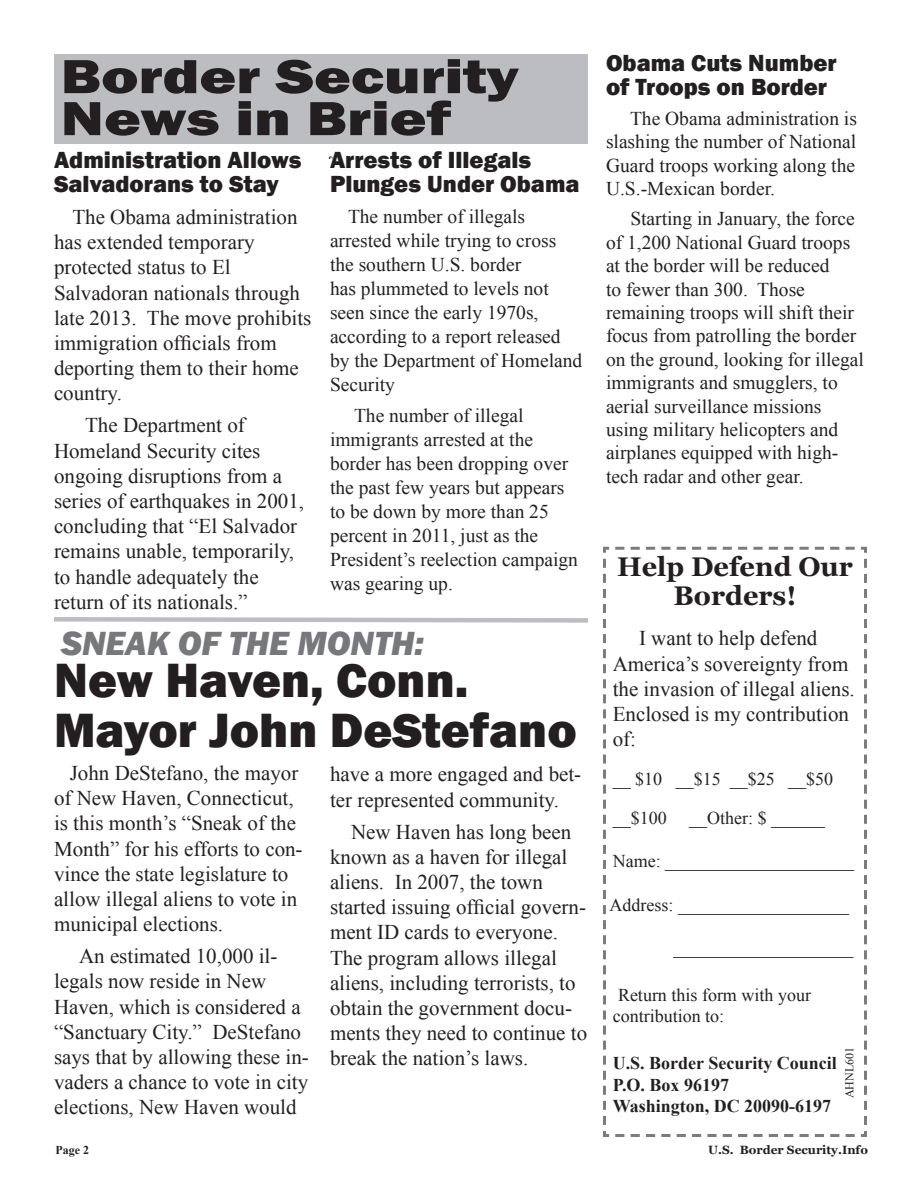
<style>
.page{position:relative;width:918px;height:1188px;background:#fff}
.page>*{position:absolute;margin:0;border:0;box-sizing:border-box;transform-origin:0 0}
.t1{font:800 49.5px/49.5px "Franklin Gothic";color:#231f20}
.t2{font:800 49.5px "Franklin Gothic";color:#231f20;scale:1.27 1}
.t3{font:italic 800 34.5px "Franklin Gothic";color:#76787b}
.t4{font:700 27px/28.5px "Georgia";color:#231f20;text-align:center}
.t5{font:800 24px/24px "Franklin Gothic";color:#231f20}
.t6{font:21px/25.2px "Times New Roman";color:#231f20}
.t7{font:19.5px/23.4px "Times New Roman";color:#231f20}
.t8{font:18px/39px "Times New Roman";color:#231f20}
.t9{font:700 18px "Times New Roman";color:#231f20}
.t10{font:700 12px "Georgia";color:#231f20}
.t11{font:12px "Times New Roman";color:#231f20}
.t12{font:700 12px "Times New Roman";color:#231f20}
</style>
<div class="page">
<svg style="left:603px;top:546px;width:264px;height:591px"></svg>
<div style="left:54px;top:54px;width:534px;height:89px;background:#bcbdc0"></div>
<svg style="left:54px;top:617px;width:534px;height:6px"></svg>
<p class="t2" style="left:61px;top:45px;width:362px">Border Security</p>
<p class="t2" style="left:61px;top:87px;width:309px">News in Brief</p>
<p class="t5" style="left:54px;top:148px;width:249px">Administration Allows<br>Salvadorans to Stay</p>
<p class="t6" style="left:54px;top:204px;width:259px;text-indent:18px">The Obama administration has extended temporary protected status to El<br>Salvadoran nationals through late 2013. The move prohibits immigration officials from deporting them to their home country.</p>
<p class="t6" style="left:54px;top:412px;width:252px;text-indent:31px">The Department of<br>Homeland Security cites ongoing disruptions from a series of earthquakes in 2001, concluding that “El Salvador remains unable, temporarily, to handle adequately the return of its nationals.”</p>
<p class="t5" style="left:330px;top:148px;width:251px">Arrests of Illegals<br>Plunges Under Obama</p>
<p class="t7" style="left:330px;top:204px;width:254px;line-height:24px;text-indent:18px">The number of illegals arrested while trying to cross the southern U.S. border<br>has plummeted to levels not seen since the early 1970s, according to a report released by the Department of Homeland<br>Security</p>
<p class="t7" style="left:330px;top:403px;width:250px;line-height:24px;text-indent:24px">The number of illegal immigrants arrested at the border has been dropping over the past few years but appears to be down by more than 25 percent in 2011, just as the<br>President’s reelection campaign was gearing up.</p>
<p class="t8" style="left:304px;top:160px;width:6px;rotate:-90deg">,</p>
<p class="t3" style="left:61px;top:621px;width:365px">SNEAK OF THE MONTH:</p>
<p class="t1" style="left:54px;top:656px;width:524px">New Haven, Conn.<br>Mayor John DeStefano</p>
<p class="t6" style="left:54px;top:760px;width:250px;text-indent:16px">John DeStefano, the mayor of New Haven, Connecticut, is this month’s “Sneak of the<br>Month” for his efforts to con&shy;vince the state legislature to allow illegal aliens to vote in municipal elections.</p>
<p class="t6" style="left:54px;top:943px;width:256px;text-indent:25px">An estimated 10,000 il&shy;legals now reside in New<br>Haven, which is considered a “Sanctuary City.” DeStefano says that by allowing these in&shy;vaders a chance to vote in city elections, New Haven would</p>
<p class="t6" style="left:330px;top:761px;width:253px">have a more engaged and bet&shy;ter represented community.</p>
<p class="t6" style="left:330px;top:819px;width:259px;text-indent:21px">New Haven has long been known as a haven for illegal aliens. In 2007, the town started issuing official govern&shy;ment ID cards to everyone.<br>The program allows illegal aliens, including terrorists, to obtain the government docu&shy;ments they need to continue to break the nation’s laws.</p>
<p class="t5" style="left:606px;top:51px;width:232px">Obama Cuts Number of Troops on Border</p>
<p class="t7" style="left:606px;top:106px;width:252px;text-align:justify;text-indent:24px">The Obama administration is slashing the number of National Guard troops working along the U.S.-Mexican border.</p>
<p class="t7" style="left:606px;top:207px;width:260px;text-indent:24px">Starting in January, the force of 1,200 National Guard troops at the border will be reduced<br>to fewer than 300. Those remaining troops will shift their focus from patrolling the border on the ground, looking for illegal immigrants and smugglers, to aerial surveillance missions using military helicopters and airplanes equipped with high&shy;tech radar and other gear.</p>
<p class="t4" style="left:617px;top:553px;width:237px">Help Defend Our<br>Borders!</p>
<p class="t6" style="left:613px;top:626px;width:244px;text-indent:26px">I want to help defend<br>America’s sovereignty from the invasion of illegal aliens.<br>Enclosed is my contribution of:</p>
<p class="t8" style="left:613px;top:759px;width:222px">__ $10 __$15 __$25 __$50 __$100</p>
<p class="t8" style="left:689px;top:798px;width:137px">__Other: $ ______</p>
<p class="t8" style="left:613px;top:842px;width:243px">Name: _____________________</p>
<p class="t8" style="left:610px;top:885px;width:241px">Address: ___________________</p>
<p class="t8" style="left:674px;top:928px;width:181px">____________________</p>
<p class="t8" style="left:613px;top:984px;width:200px;line-height:21.6px">Return this form with your contribution to:</p>
<p class="t9" style="left:613px;top:1051px;width:226px">U.S. Border Security Council</p>
<p class="t9" style="left:613px;top:1072px;width:118px">P.O. Box 96197</p>
<p class="t9" style="left:613px;top:1094px;width:220px">Washington, DC 20090-6197</p>
<p class="t11" style="left:841px;top:1098px;width:53px;rotate:-90deg">AHNL601</p>
<p class="t12" style="left:56px;top:1142px;width:35px">Page 2</p>
<p class="t10" style="left:708px;top:1142px;width:161px">U.S. Border Security.Info</p>
</div>
